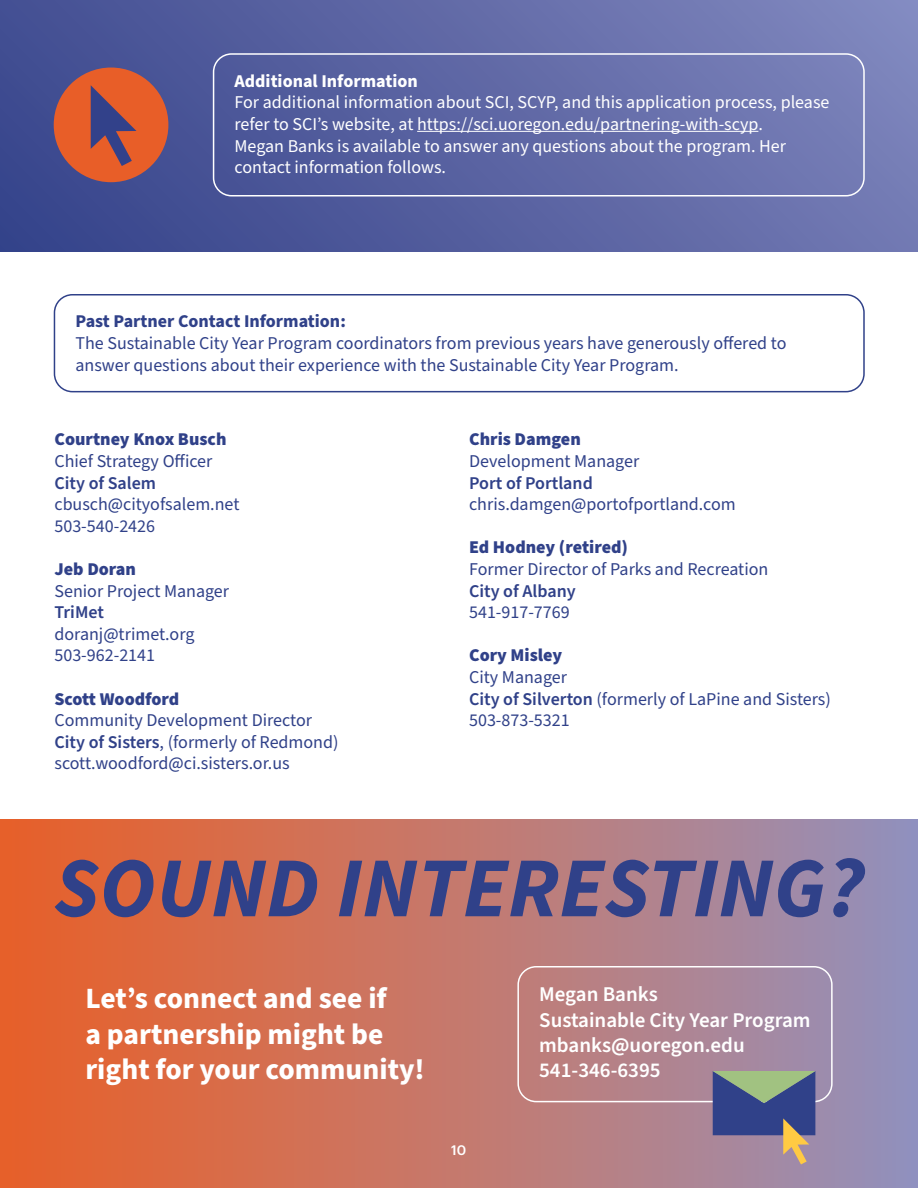
<style>
.page{position:relative;width:918px;height:1188px;background:#fff}
.page>*{position:absolute;margin:0;border:0;box-sizing:border-box;transform-origin:0 0}
.t1{font:italic 700 85.35px "Source Sans Pro";color:#304189}
.t2{font:700 29.4px/35.4px "Source Sans Pro";color:#fff}
.t3{font:600 21px/25.2px "Source Sans Pro";color:#fff}
.t4{font:18px/21.6px "Source Sans Pro";color:#304189}
.t5{font:18px/21.6px "Source Sans Pro";color:#fff}
.t6{font:900 18px "Source Sans Pro";color:#304189}
.t7{font:600 18px "Source Sans Pro";color:#304189}
.t8{font:700 18px "Source Sans Pro";color:#304189}
.t9{font:700 18px "Source Sans Pro";color:#fff}
.t10{font:500 13.5px "Graphik";color:#fff}
.s1{font-weight:600}
</style>
<div class="page">
<div style="left:0;top:819px;width:918px;height:369px;background:linear-gradient(to right,#ed6024,#9791ba)"></div>
<div style="left:0;top:0;width:918px;height:252px;background:linear-gradient(to right,#3c488d,#7b82b9)"></div>
<div style="left:54px;top:294px;width:811px;height:98px;border:2px solid #304189;border-radius:18px"></div>
<div style="left:517px;top:966px;width:316px;height:136px;border:2px solid #fff;border-radius:18px"></div>
<div style="left:54px;top:68px;width:114px;height:114px;background:#e85e28;border-radius:50%"></div>
<svg style="left:91px;top:85px;width:45px;height:81px"></svg>
<hr style="left:417px;top:131px;width:341px;height:1px;background:#fff">
<div style="left:213px;top:53px;width:652px;height:143px;border:2px solid #fff;border-radius:18px"></div>
<svg style="left:713px;top:1071px;width:102px;height:93px;background:#6e728a"></svg>
<p class="t9" style="left:235px;top:69px;width:185px">Additional Information</p>
<p class="t5" style="left:235px;top:92px;width:596px">For additional information about SCI, SCYP, and this application process, please refer to SCI’s website, at https://sci.uoregon.edu/partnering-with-scyp.<br>Megan Banks is available to answer any questions about the program. Her contact information follows.</p>
<p class="t8" style="left:75px;top:309px;width:272px">Past Partner Contact Information:</p>
<p class="t4" style="left:75px;top:333px;width:713px">The Sustainable City Year Program coordinators from previous years have generously offered to answer questions about their experience with the Sustainable City Year Program.</p>
<p class="t6" style="left:54px;top:427px;width:174px">Courtney Knox Busch</p>
<p class="t4" style="left:54px;top:451px;width:160px">Chief Strategy Officer</p>
<p class="t7" style="left:54px;top:471px;width:103px">City of Salem</p>
<p class="t4" style="left:54px;top:494px;width:187px">cbusch@cityofsalem.net<br>503-540-2426</p>
<p class="t6" style="left:54px;top:557px;width:83px">Jeb Doran</p>
<p class="t4" style="left:54px;top:580px;width:176px">Senior Project Manager</p>
<p class="t7" style="left:54px;top:600px;width:51px">TriMet</p>
<p class="t4" style="left:54px;top:624px;width:142px">doranj@trimet.org<br>503-962-2141</p>
<p class="t6" style="left:54px;top:686px;width:126px">Scott Woodford</p>
<p class="t4" style="left:54px;top:710px;width:286px">Community Development Director<br><span class="s1">City of Sisters</span>, (formerly of Redmond) scott.woodford@ci.sisters.or.us</p>
<p class="t6" style="left:469px;top:427px;width:113px">Chris Damgen</p>
<p class="t4" style="left:469px;top:451px;width:172px">Development Manager</p>
<p class="t7" style="left:469px;top:471px;width:125px">Port of Portland</p>
<p class="t4" style="left:469px;top:494px;width:268px">chris.damgen@portofportland.com</p>
<p class="t6" style="left:469px;top:535px;width:161px">Ed Hodney (retired)</p>
<p class="t4" style="left:469px;top:559px;width:301px">Former Director of Parks and Recreation</p>
<p class="t7" style="left:469px;top:579px;width:108px">City of Albany</p>
<p class="t4" style="left:469px;top:602px;width:102px">541-917-7769</p>
<p class="t6" style="left:469px;top:643px;width:95px">Cory Misley</p>
<p class="t4" style="left:469px;top:667px;width:363px">City Manager<br><span class="s1">City of Silverton</span> (formerly of LaPine and Sisters)<br>503-873-5321</p>
<h1 class="t1" style="left:54px;top:830px;width:812px">SOUND INTERESTING?</h1>
<h2 class="t2" style="left:85px;top:982px;width:341px">Let’s connect and see if<br>a partnership might be right for your community!</h2>
<p class="t10" style="left:451px;top:1140px;width:17px">10</p>
<p class="t3" style="left:539px;top:983px;width:273px">Megan Banks<br>Sustainable City Year Program mbanks@uoregon.edu<br>541-346-6395</p>
</div>
